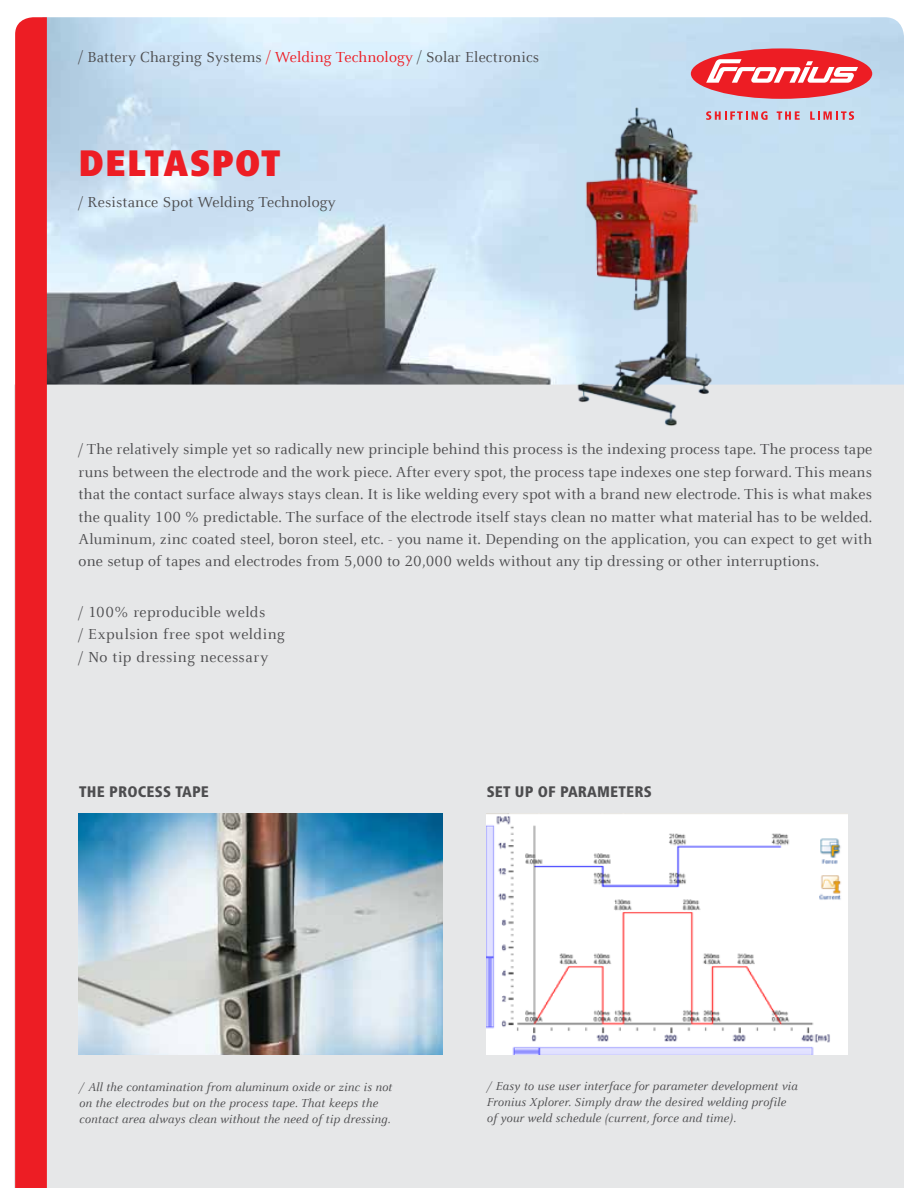
<style>
.page{position:relative;width:918px;height:1188px;background:#fff}
.page>*{position:absolute;margin:0;border:0;box-sizing:border-box;transform-origin:0 0}
.t1{font:900 condensed 38.4px "Frutiger Next LTW1 G";letter-spacing:.02em;color:#ed1d24}
.t2{font:16.05px/22.4px "Celeste Offc Pro";letter-spacing:.01em;color:#4d4d4f}
.t3{font:800 condensed 16.05px "Frutiger Next LTW1 G";letter-spacing:.01em;color:#4d4d4f}
.t4{font:italic 12.75px/16px "Celeste Offc Pro";letter-spacing:.01em;color:#4d4d4f}
.s1{color:#ed1d24}
</style>
<div class="page">
<img style="left:47px;top:17px;width:857px;height:368px">
<div style="left:14px;top:385px;width:890px;height:803px;background:#e6e7e8"></div>
<img style="left:79px;top:814px;width:363px;height:241px">
<img style="left:502px;top:100px;width:302px;height:337px">
<div style="left:15px;top:17px;width:32px;height:1171px;background:#ed1d24"></div>
<div style="left:691px;top:48px;width:181px;height:51px;background:#ed1d24;border-radius:50%"></div>
<svg style="left:706px;top:59px;width:152px;height:24px"></svg>
<svg style="left:706px;top:111px;width:62px;height:9px"></svg>
<svg style="left:777px;top:111px;width:23px;height:9px"></svg>
<svg style="left:810px;top:111px;width:44px;height:9px"></svg>
<img style="left:487px;top:813px;width:361px;height:242px">
<p class="t2" style="left:79px;top:46px;width:462px">/ Battery Charging Systems <span class="s1">/ Welding Technology</span> / Solar Electronics</p>
<p class="t1" style="left:79px;top:142px;width:204px">DELTASPOT</p>
<p class="t2" style="left:79px;top:191px;width:259px">/ Resistance Spot Welding Technology</p>
<p class="t2" style="left:79px;top:438px;width:795px;text-align:justify">/ The relatively simple yet so radically new principle behind this process is the indexing process tape. The process tape runs between the electrode and the work piece. After every spot, the process tape indexes one step forward. This means that the contact surface always stays clean. It is like welding every spot with a brand new electrode. This is what makes the quality 100 % predictable. The surface of the electrode itself stays clean no matter what material has to be welded.<br>Aluminum, zinc coated steel, boron steel, etc. - you name it. Depending on the application, you can expect to get with one setup of tapes and electrodes from 5,000 to 20,000 welds without any tip dressing or other interruptions.</p>
<p class="t2" style="left:79px;top:600px;width:208px">/ 100% reproducible welds<br>/ Expulsion free spot welding / No tip dressing necessary</p>
<p class="t3" style="left:79px;top:783px;width:131px">THE PROCESS TAPE</p>
<p class="t3" style="left:487px;top:783px;width:167px">SET UP OF PARAMETERS</p>
<p class="t4" style="left:79px;top:1079px;width:315px">/ All the contamination from aluminum oxide or zinc is not on the electrodes but on the process tape. That keeps the contact area always clean without the need of tip dressing.</p>
<p class="t4" style="left:487px;top:1078px;width:312px">/ Easy to use user interface for parameter development via<br>Fronius Xplorer. Simply draw the desired welding profile of your weld schedule (current, force and time).</p>
</div>
